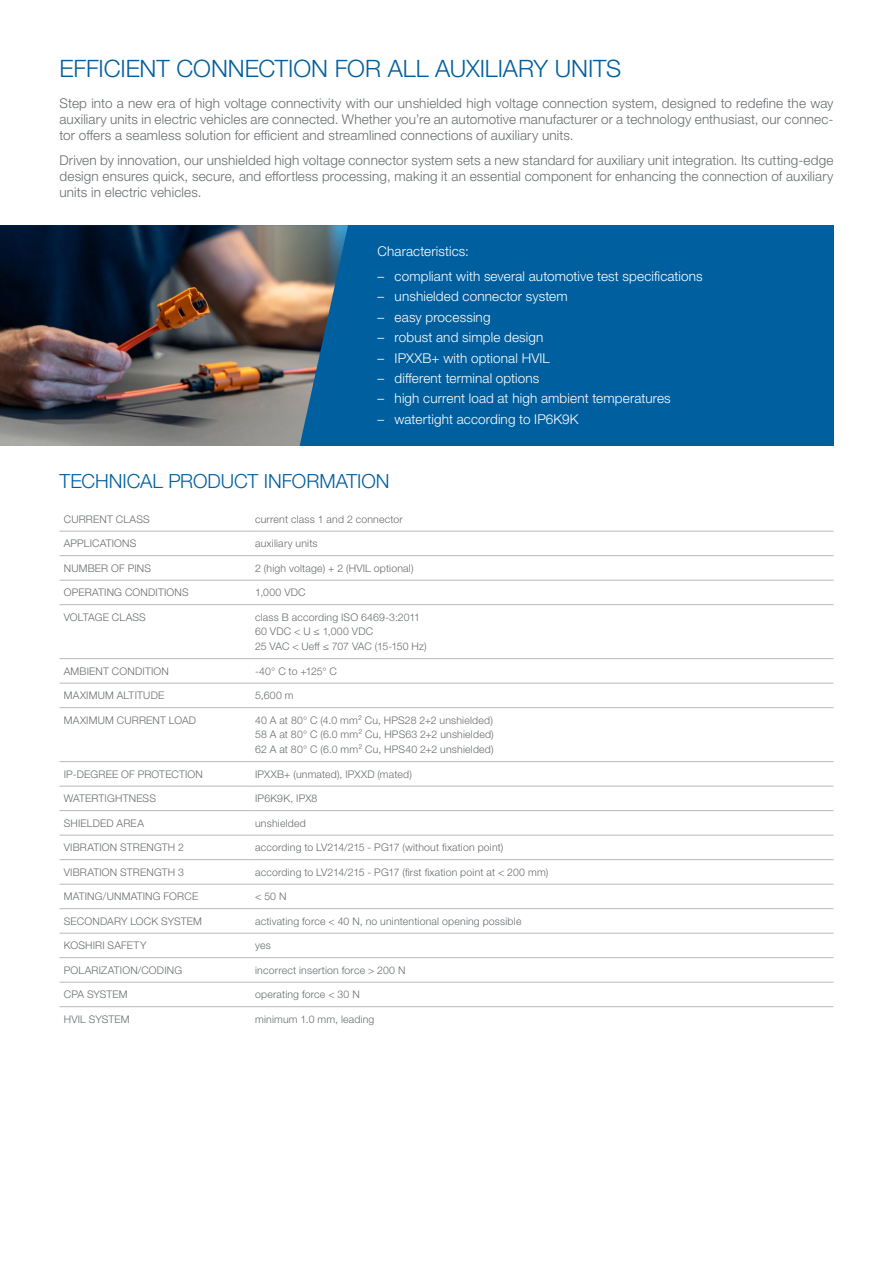
<style>
.page{position:relative;width:893px;height:1263px;background:#fff}
.page>*{position:absolute;margin:0;border:0;box-sizing:border-box;transform-origin:0 0}
.t1{font:300 24px "Helvetica Neue LTW1 G";letter-spacing:-.005em;color:#005f9e}
.t2{font:300 19.5px "Helvetica Neue LTW1 G";letter-spacing:-.005em;color:#005f9e}
.t3{font:300 13.5px/16.2px "Helvetica Neue LTW1 G";letter-spacing:.01em;color:#686c6f;text-align:justify}
.t4{font:300 13.5px "Helvetica Neue LTW1 G";letter-spacing:.01em;color:#fff}
.t5{font:300 10.5px/14.7px "Helvetica Neue LTW1 G";letter-spacing:.02em;color:#686c6f}
</style>
<div class="page">
<div style="left:0;top:225px;width:833px;height:221px;background:#005f9e"></div>
<hr style="left:60px;top:531px;width:191px;height:1px;background:#b6b9ba">
<hr style="left:251px;top:531px;width:582px;height:1px;background:#b6b9ba">
<hr style="left:60px;top:555px;width:191px;height:1px;background:#b6b9ba">
<hr style="left:251px;top:555px;width:582px;height:1px;background:#b6b9ba">
<hr style="left:60px;top:580px;width:191px;height:1px;background:#b6b9ba">
<hr style="left:251px;top:580px;width:582px;height:1px;background:#b6b9ba">
<hr style="left:60px;top:604px;width:191px;height:1px;background:#b6b9ba">
<hr style="left:251px;top:604px;width:582px;height:1px;background:#b6b9ba">
<hr style="left:60px;top:658px;width:191px;height:1px;background:#b6b9ba">
<hr style="left:251px;top:658px;width:582px;height:1px;background:#b6b9ba">
<hr style="left:60px;top:683px;width:191px;height:1px;background:#b6b9ba">
<hr style="left:251px;top:683px;width:582px;height:1px;background:#b6b9ba">
<hr style="left:60px;top:707px;width:191px;height:1px;background:#b6b9ba">
<hr style="left:251px;top:707px;width:582px;height:1px;background:#b6b9ba">
<hr style="left:60px;top:761px;width:191px;height:1px;background:#b6b9ba">
<hr style="left:251px;top:761px;width:582px;height:1px;background:#b6b9ba">
<hr style="left:60px;top:786px;width:191px;height:1px;background:#b6b9ba">
<hr style="left:251px;top:786px;width:582px;height:1px;background:#b6b9ba">
<hr style="left:60px;top:810px;width:191px;height:1px;background:#b6b9ba">
<hr style="left:251px;top:810px;width:582px;height:1px;background:#b6b9ba">
<hr style="left:60px;top:835px;width:191px;height:1px;background:#b6b9ba">
<hr style="left:251px;top:835px;width:582px;height:1px;background:#b6b9ba">
<hr style="left:60px;top:859px;width:191px;height:1px;background:#b6b9ba">
<hr style="left:251px;top:859px;width:582px;height:1px;background:#b6b9ba">
<hr style="left:60px;top:884px;width:191px;height:1px;background:#b6b9ba">
<hr style="left:251px;top:884px;width:582px;height:1px;background:#b6b9ba">
<hr style="left:60px;top:908px;width:191px;height:1px;background:#b6b9ba">
<hr style="left:251px;top:908px;width:582px;height:1px;background:#b6b9ba">
<hr style="left:60px;top:933px;width:191px;height:1px;background:#b6b9ba">
<hr style="left:251px;top:933px;width:582px;height:1px;background:#b6b9ba">
<hr style="left:60px;top:957px;width:191px;height:1px;background:#b6b9ba">
<hr style="left:251px;top:957px;width:582px;height:1px;background:#b6b9ba">
<hr style="left:60px;top:982px;width:191px;height:1px;background:#b6b9ba">
<hr style="left:251px;top:982px;width:582px;height:1px;background:#b6b9ba">
<hr style="left:60px;top:1006px;width:191px;height:1px;background:#b6b9ba">
<hr style="left:251px;top:1006px;width:582px;height:1px;background:#b6b9ba">
<img style="left:0;top:225px;width:348px;height:221px">
<h1 class="t1" style="left:60px;top:53px;width:563px">EFFICIENT CONNECTION FOR ALL AUXILIARY UNITS</h1>
<p class="t3" style="left:60px;top:95px;width:775px">Step into a new era of high voltage connectivity with our unshielded high voltage connection system, designed to redefine the way auxiliary units in electric vehicles are connected. Whether you’re an automotive manufacturer or a technology enthusiast, our connec&shy;tor offers a seamless solution for efficient and streamlined connections of auxiliary units.</p>
<p class="t3" style="left:60px;top:152px;width:775px">Driven by innovation, our unshielded high voltage connector system sets a new standard for auxiliary unit integration. Its cutting-edge design ensures quick, secure, and effortless processing, making it an essential component for enhancing the connection of auxiliary units in electric vehicles.</p>
<p class="t4" style="left:378px;top:243px;width:93px">Characteristics:</p>
<p class="t4" style="left:378px;top:268px;width:327px">– compliant with several automotive test specifications</p>
<p class="t4" style="left:378px;top:288px;width:192px">– unshielded connector system</p>
<p class="t4" style="left:378px;top:309px;width:114px">– easy processing</p>
<p class="t4" style="left:378px;top:329px;width:167px">– robust and simple design</p>
<p class="t4" style="left:378px;top:349px;width:174px">– IPXXB+ with optional HVIL</p>
<p class="t4" style="left:378px;top:370px;width:163px">– different terminal options</p>
<p class="t4" style="left:378px;top:390px;width:295px">– high current load at high ambient temperatures</p>
<p class="t4" style="left:378px;top:411px;width:203px">– watertight according to IP6K9K</p>
<h2 class="t2" style="left:60px;top:469px;width:331px">TECHNICAL PRODUCT INFORMATION</h2>
<p class="t5" style="left:64px;top:511px;width:88px">CURRENT CLASS</p>
<p class="t5" style="left:255px;top:511px;width:149px">current class 1 and 2 connector</p>
<p class="t5" style="left:64px;top:536px;width:74px">APPLICATIONS</p>
<p class="t5" style="left:255px;top:536px;width:64px">auxiliary units</p>
<p class="t5" style="left:64px;top:560px;width:89px">NUMBER OF PINS</p>
<p class="t5" style="left:255px;top:560px;width:160px">2 (high voltage) + 2 (HVIL optional)</p>
<p class="t5" style="left:64px;top:585px;width:127px">OPERATING CONDITIONS</p>
<p class="t5" style="left:255px;top:585px;width:52px">1,000 VDC</p>
<p class="t5" style="left:64px;top:609px;width:84px">VOLTAGE CLASS</p>
<p class="t5" style="left:255px;top:609px;width:173px">class B according ISO 6469-3:2011<br>60 VDC &lt; U ≤ 1,000 VDC<br>25 VAC &lt; Ueff ≤ 707 VAC (15-150 Hz)</p>
<p class="t5" style="left:64px;top:663px;width:107px">AMBIENT CONDITION</p>
<p class="t5" style="left:255px;top:663px;width:83px">-40° C to +125° C</p>
<p class="t5" style="left:64px;top:688px;width:102px">MAXIMUM ALTITUDE</p>
<p class="t5" style="left:255px;top:688px;width:40px">5,600 m</p>
<p class="t5" style="left:64px;top:712px;width:134px">MAXIMUM CURRENT LOAD</p>
<p class="t5" style="left:255px;top:712px;width:240px;text-align:justify">40 A at 80° C (4.0 mm² Cu, HPS28 2+2 unshielded)<br>58 A at 80° C (6.0 mm² Cu, HPS63 2+2 unshielded)<br>62 A at 80° C (6.0 mm² Cu, HPS40 2+2 unshielded)</p>
<p class="t5" style="left:64px;top:766px;width:141px">IP-DEGREE OF PROTECTION</p>
<p class="t5" style="left:255px;top:766px;width:158px">IPXXB+ (unmated), IPXXD (mated)</p>
<p class="t5" style="left:64px;top:791px;width:94px">WATERTIGHTNESS</p>
<p class="t5" style="left:255px;top:791px;width:64px">IP6K9K, IPX8</p>
<p class="t5" style="left:64px;top:815px;width:82px">SHIELDED AREA</p>
<p class="t5" style="left:255px;top:815px;width:52px">unshielded</p>
<p class="t5" style="left:64px;top:840px;width:122px">VIBRATION STRENGTH 2</p>
<p class="t5" style="left:255px;top:840px;width:250px">according to LV214/215 - PG17 (without fixation point)</p>
<p class="t5" style="left:64px;top:864px;width:122px">VIBRATION STRENGTH 3</p>
<p class="t5" style="left:255px;top:864px;width:295px">according to LV214/215 - PG17 (first fixation point at &lt; 200 mm)</p>
<p class="t5" style="left:64px;top:889px;width:136px">MATING/UNMATING FORCE</p>
<p class="t5" style="left:255px;top:889px;width:33px">&lt; 50 N</p>
<p class="t5" style="left:64px;top:913px;width:139px">SECONDARY LOCK SYSTEM</p>
<p class="t5" style="left:255px;top:913px;width:268px">activating force &lt; 40 N, no unintentional opening possible</p>
<p class="t5" style="left:64px;top:938px;width:84px">KOSHIRI SAFETY</p>
<p class="t5" style="left:255px;top:938px;width:17px">yes</p>
<p class="t5" style="left:64px;top:962px;width:120px">POLARIZATION/CODING</p>
<p class="t5" style="left:255px;top:962px;width:152px">incorrect insertion force &gt; 200 N</p>
<p class="t5" style="left:64px;top:987px;width:65px">CPA SYSTEM</p>
<p class="t5" style="left:255px;top:987px;width:106px">operating force &lt; 30 N</p>
<p class="t5" style="left:64px;top:1011px;width:67px">HVIL SYSTEM</p>
<p class="t5" style="left:255px;top:1011px;width:121px">minimum 1.0 mm, leading</p>
</div>
